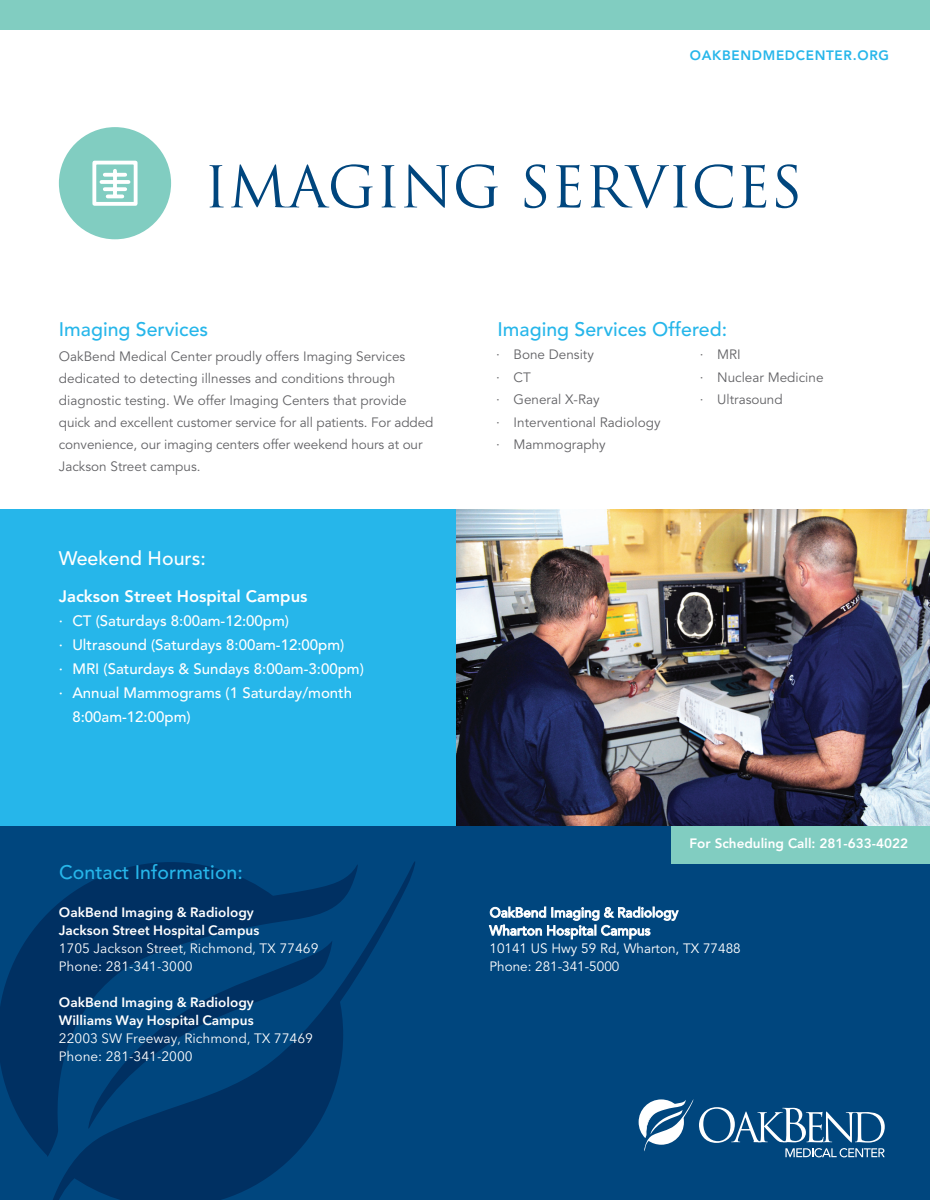
<style>
.page{position:relative;width:930px;height:1200px;background:#fff}
.page>*{position:absolute;margin:0;border:0;box-sizing:border-box;transform-origin:0 0}
.t1{font:55.95px "Trajan Pro";color:#00467e}
.t2{font:500 19.5px "Avenir";color:#26b6ea}
.t3{font:500 19.5px "Avenir";color:#fff}
.t4{font:800 16.5px "Avenir";color:#fff}
.t5{font:500 15px "Avenir";color:#fff}
.t6{font:13.5px/22px "Avenir LT Std";color:#636366}
.t7{font:13.5px/18px "Avenir Next LT Pro";color:#fff}
.t8{font:600 13.5px/18px "Avenir Next LT Pro";color:#fff}
.t9{font:13.5px "Avenir";color:#636366}
.t10{font:13.5px/18px "Avenir LT Std";color:#fff}
.t11{font:800 13.5px "Avenir";color:#fff}
.t12{font:800 13.5px "Avenir";letter-spacing:.05em;color:#26b6ea}
.s1{font-weight:600}
.s2{font-weight:400}
.s3{font-weight:500}
</style>
<div class="page">
<img style="left:456px;top:509px;width:473px;height:317px">
<div style="left:0;top:509px;width:456px;height:326px;background:#26b6ea"></div>
<div style="left:0;top:826px;width:929px;height:373px;background:#00467e"></div>
<svg style="left:0;top:924px;width:38px;height:221px;fill:#003062"></svg>
<svg style="left:38px;top:861px;width:377px;height:338px"></svg>
<svg style="left:43px;top:861px;width:316px;height:296px"></svg>
<div style="left:0;top:0;width:929px;height:29px;background:#81cdc1"></div>
<svg style="left:638px;top:1099px;width:246px;height:58px"></svg>
<div style="left:59px;top:127px;width:112px;height:112px;background:#81cdc1;border-radius:50%"></div>
<svg style="left:92px;top:160px;width:46px;height:46px"></svg>
<div style="left:671px;top:826px;width:258px;height:37px;background:#81cdc1"></div>
<svg style="left:923px;top:1193px;width:7px;height:7px"></svg>
<p class="t12" style="left:689px;top:47px;width:201px">OAKBENDMEDCENTER.ORG</p>
<h1 class="t1" style="left:203px;top:151px;width:600px">IMAGING SERVICES</h1>
<p class="t2" style="left:59px;top:318px;width:151px">Imaging Services</p>
<p class="t2" style="left:497px;top:318px;width:231px">Imaging Services Offered:</p>
<p class="t6" style="left:59px;top:345px;width:376px">OakBend Medical Center proudly offers Imaging Services dedicated to detecting illnesses and conditions through diagnostic testing. We offer Imaging Centers that provide quick and excellent customer service for all patients. For added convenience, our imaging centers offer weekend hours at our Jackson Street campus.</p>
<p class="t9" style="left:496px;top:346px;width:99px">· Bone Density</p>
<p class="t9" style="left:496px;top:369px;width:36px">· CT</p>
<p class="t9" style="left:496px;top:391px;width:105px">· General X-Ray</p>
<p class="t9" style="left:496px;top:414px;width:166px">· Interventional Radiology</p>
<p class="t9" style="left:496px;top:436px;width:111px">· Mammography</p>
<p class="t9" style="left:699px;top:346px;width:42px">· MRI</p>
<p class="t9" style="left:699px;top:369px;width:125px">· Nuclear Medicine</p>
<p class="t9" style="left:699px;top:391px;width:84px">· Ultrasound</p>
<p class="t3" style="left:59px;top:546px;width:148px">Weekend Hours:</p>
<p class="t4" style="left:59px;top:586px;width:250px">Jackson Street Hospital Campus</p>
<p class="t5" style="left:59px;top:612px;width:231px">· CT (Saturdays 8:00am-12:00pm)</p>
<p class="t5" style="left:59px;top:636px;width:287px">· Ultrasound (Saturdays 8:00am-12:00pm)</p>
<p class="t5" style="left:59px;top:660px;width:306px">· MRI (Saturdays &amp; Sundays 8:00am-3:00pm)</p>
<p class="t5" style="left:59px;top:684px;width:295px">· Annual Mammograms (1 Saturday/month</p>
<p class="t5" style="left:72px;top:708px;width:120px">8:00am-12:00pm)</p>
<p class="t2" style="left:59px;top:860px;width:185px">Contact Information:</p>
<p class="t7" style="left:59px;top:903px;width:261px"><span class="s1">OakBend Imaging &amp; Radiology<br>Jackson Street Hospital Campus<br></span>1705 Jackson Street, Richmond, TX 77469<br>Phone: 281-341-3000</p>
<p class="t8" style="left:59px;top:993px;width:256px">OakBend Imaging &amp; Radiology<br>Williams Way Hospital Campus<br><span class="s2">22003 SW Freeway, Richmond, TX 77469<br>Phone: 281-341-2000</span></p>
<p class="t11" style="left:689px;top:835px;width:220px">For Scheduling Call: 281-633-4022</p>
<p class="t10" style="left:489px;top:903px;width:253px"><span class="s3">OakBend Imaging &amp; Radiology<br>Wharton Hospital Campus<br></span>10141 US Hwy 59 Rd, Wharton, TX 77488<br>Phone: 281-341-5000</p>
</div>
